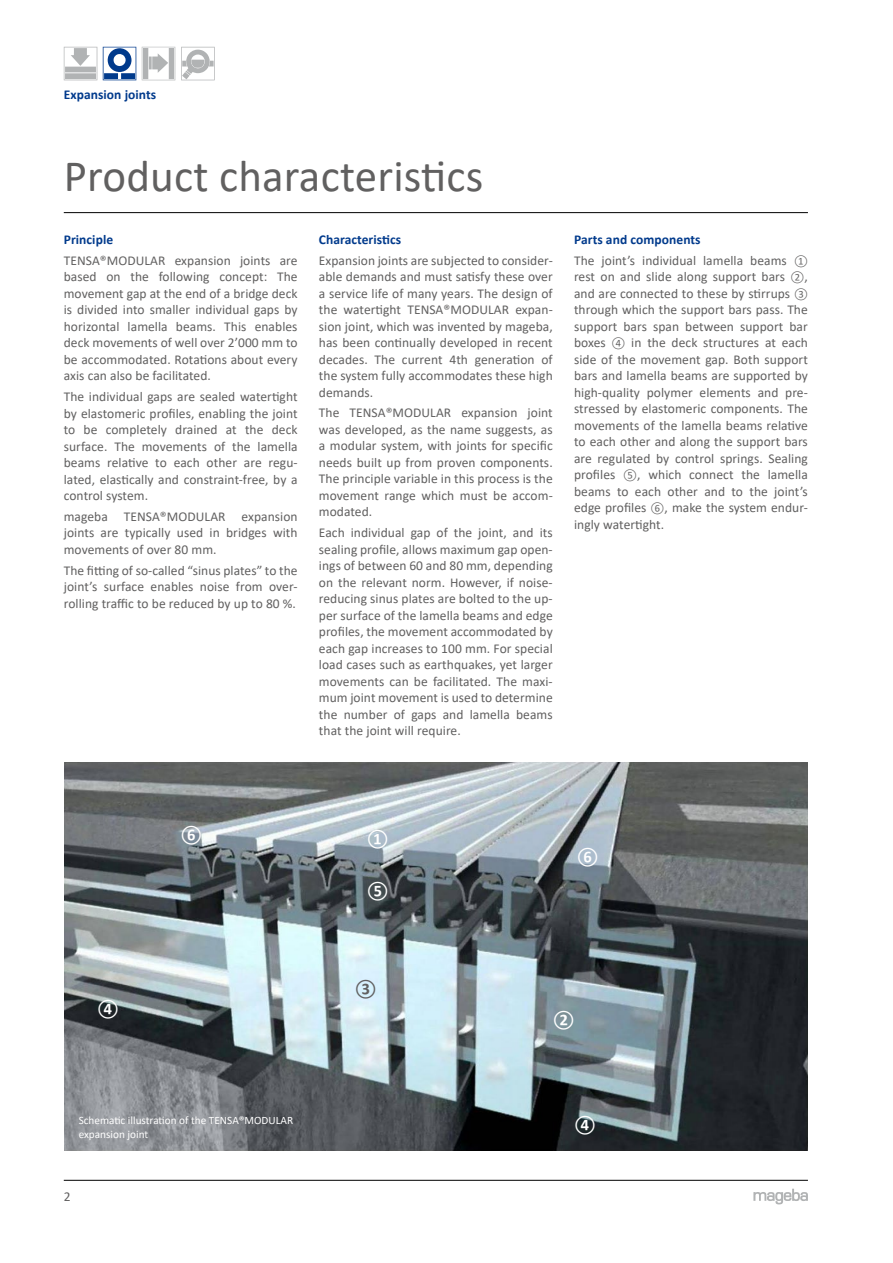
<style>
.page{position:relative;width:893px;height:1263px;background:#fff}
.page>*{position:absolute;margin:0;border:0;box-sizing:border-box;transform-origin:0 0}
.t1{font:45px "Calibri";letter-spacing:.005em;color:#616060}
.t2{font:700 16.5px "Calibri";color:#fff}
.t3{font:700 16.5px "Calibri";color:#616060}
.t4{font:13.5px/16.5px "Calibri";letter-spacing:.005em;color:#616060;text-align:justify}
.t5{font:700 13.5px "Calibri";letter-spacing:.005em;color:#003a8c}
.t6{font:11.25px/13.5px "Calibri";color:#fff}
.s1{font-weight:700;color:#003a8c}
.s2{font-size:10.5px}
</style>
<div class="page">
<hr style="left:64px;top:1180px;width:744px;height:1px;background:#000">
<hr style="left:64px;top:212px;width:744px;height:1px;background:#000">
<svg style="left:753px;top:1189px;width:55px;height:15px"></svg>
<svg style="left:103px;top:47px;width:33px;height:33px"></svg>
<svg style="left:64px;top:47px;width:33px;height:34px"></svg>
<svg style="left:181px;top:47px;width:34px;height:33px"></svg>
<svg style="left:182px;top:72px;width:8px;height:7px"></svg>
<svg style="left:142px;top:47px;width:33px;height:33px"></svg>
<img style="left:65px;top:763px;width:743px;height:387px">
<p class="t5" style="left:64px;top:85px;width:94px">Expansion joints</p>
<h1 class="t1" style="left:64px;top:145px;width:421px">Product characteristics</h1>
<p class="t5" style="left:64px;top:230px;width:51px">Principle</p>
<p class="t4" style="left:64px;top:252px;width:235px">TENSA®MODULAR expansion joints are based on the following concept: The movement gap at the end of a bridge deck is divided into smaller individual gaps by horizontal lamella beams. This enables deck movements of well over 2’000 mm to be accommodated. Rotations about every axis can also be facilitated.</p>
<p class="t4" style="left:64px;top:388px;width:235px">The individual gaps are sealed watertight by elastomeric profiles, enabling the joint to be completely drained at the deck surface. The movements of the lamella beams relative to each other are regu&shy;lated, elastically and constraint-free, by a control system.</p>
<p class="t4" style="left:64px;top:508px;width:235px">mageba TENSA®MODULAR expansion joints are typically used in bridges with movements of over 80 mm.</p>
<p class="t4" style="left:64px;top:561px;width:235px">The fitting of so-called “sinus plates” to the joint’s surface enables noise from over&shy;rolling traffic to be reduced by up to 80 %.</p>
<p class="t5" style="left:319px;top:230px;width:84px">Characteristics</p>
<p class="t4" style="left:319px;top:252px;width:235px">Expansion joints are subjected to consider&shy;able demands and must satisfy these over a service life of many years. The design of the watertight TENSA®MODULAR expan&shy;sion joint, which was invented by mageba, has been continually developed in recent decades. The current 4th generation of the system fully accommodates these high demands.</p>
<p class="t4" style="left:319px;top:404px;width:235px">The TENSA®MODULAR expansion joint was developed, as the name suggests, as a modular system, with joints for specific needs built up from proven components.<br>The principle variable in this process is the movement range which must be accom&shy;modated.</p>
<p class="t4" style="left:319px;top:524px;width:235px">Each individual gap of the joint, and its sealing profile, allows maximum gap open&shy;ings of between 60 and 80 mm, depending on the relevant norm. However, if noise&shy;reducing sinus plates are bolted to the up&shy;per surface of the lamella beams and edge profiles, the movement accommodated by each gap increases to 100 mm. For special load cases such as earthquakes, yet larger movements can be facilitated. The maxi&shy;mum joint movement is used to determine the number of gaps and lamella beams that the joint will require.</p>
<p class="t4" style="left:574px;top:229px;width:235px;line-height:20.7px"><span class="s1">Parts and components<br></span>The joint’s individual lamella beams <span class="s2">①</span></p>
<p class="t4" style="left:574px;top:268px;width:235px">rest on and slide along support bars <span class="s2">②</span>, and are connected to these by stirrups <span class="s2">③ </span>through which the support bars pass. The support bars span between support bar boxes <span class="s2">④</span> in the deck structures at each side of the movement gap. Both support bars and lamella beams are supported by high-quality polymer elements and pre&shy;stressed by elastomeric components. The movements of the lamella beams relative to each other and along the support bars are regulated by control springs. Sealing profiles <span class="s2">⑤</span>, which connect the lamella beams to each other and to the joint’s edge profiles <span class="s2">⑥</span>, make the system endur&shy;ingly watertight.</p>
<p class="t2" style="left:180px;top:824px;width:23px">⑥</p>
<p class="t2" style="left:367px;top:827px;width:23px">①</p>
<p class="t2" style="left:367px;top:880px;width:23px">⑤</p>
<p class="t2" style="left:577px;top:845px;width:23px">⑥</p>
<p class="t2" style="left:97px;top:998px;width:23px">④</p>
<p class="t6" style="left:79px;top:1113px;width:216px">Schematic illustration of the TENSA®MODULAR expansion joint</p>
<p class="t4" style="left:64px;top:1188px;width:8px">2</p>
<p class="t3" style="left:355px;top:977px;width:23px">③</p>
<p class="t2" style="left:553px;top:1009px;width:23px">②</p>
<p class="t2" style="left:574px;top:1114px;width:23px">④</p>
</div>
